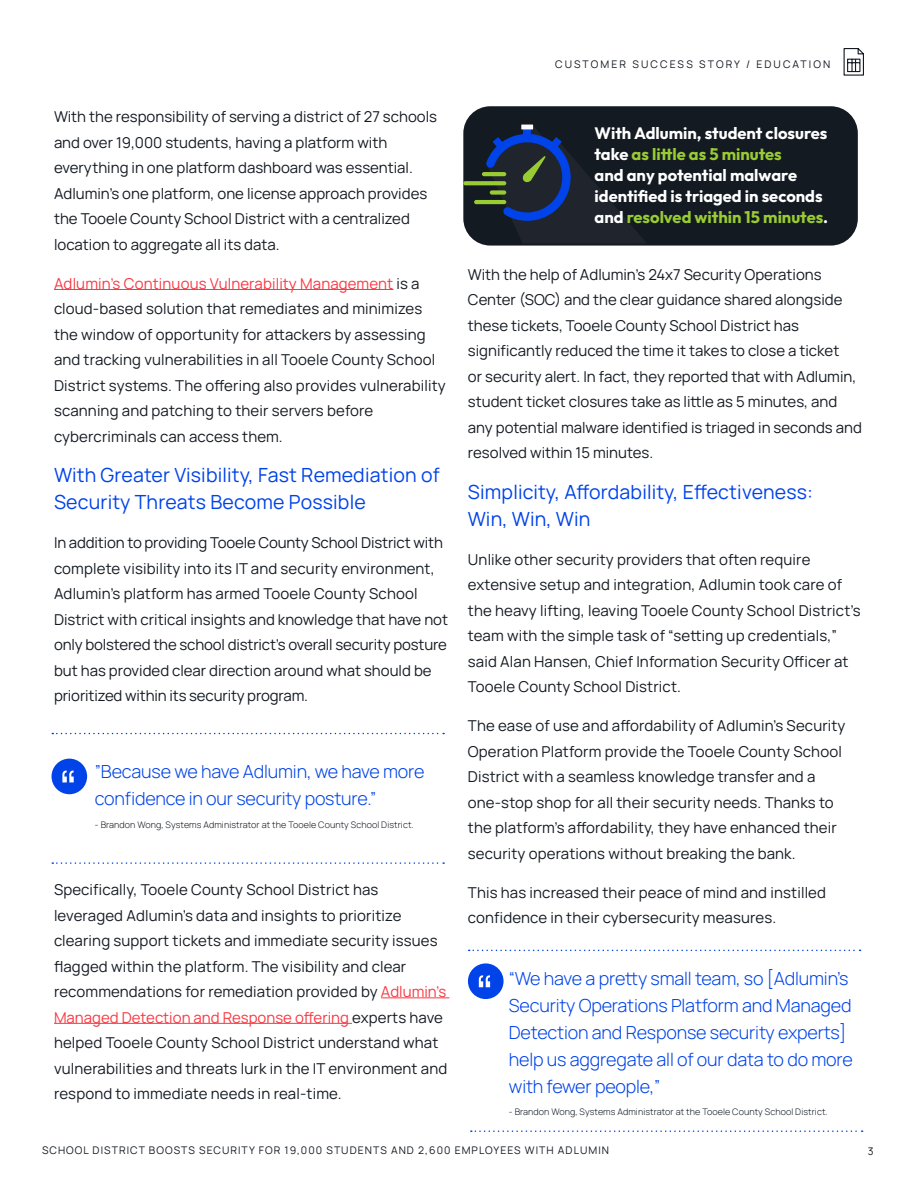
<style>
.page{position:relative;width:918px;height:1188px;background:#fff}
.page>*{position:absolute;margin:0;border:0;box-sizing:border-box;transform-origin:0 0}
.t1{font:300 60.75px "Manrope";color:#fff}
.t2{font:19.5px/27px "Manrope";letter-spacing:.01em;color:#0043e8}
.t3{font:300 18px/27px "Manrope";letter-spacing:-.01em;color:#0043e8}
.t4{font:700 16.5px/21px "Outfit";color:#fff}
.t5{font:15px/25.5px "Manrope";letter-spacing:.005em;color:#141a22}
.t6{font:10.5px "Manrope";letter-spacing:.1em;color:#141a22}
.t7{font:10.5px "Manrope";letter-spacing:.2em;color:#141a22}
.t8{font:300 9px "Manrope";letter-spacing:.01em;color:#141a22}
.s1{color:#f93943}
.s2{color:#9c3}
</style>
<div class="page">
<svg style="left:843px;top:48px;width:21px;height:28px"></svg>
<hr style="left:54px;top:289px;width:339px;height:1px;background:#f93943">
<div style="left:52px;top:759px;width:35px;height:35px;background:#0043e8;border-radius:50%"></div>
<svg style="left:52px;top:733px;width:392px;height:1px"></svg>
<svg style="left:52px;top:862px;width:392px;height:2px"></svg>
<hr style="left:381px;top:998px;width:68px;height:1px;background:#f93943">
<hr style="left:54px;top:1023px;width:298px;height:1px;background:#f93943">
<div style="left:463px;top:106px;width:395px;height:140px;background:#141a22;border-radius:27px"></div>
<hr style="left:482px;top:172px;width:24px;height:4px;background:#9c3;border-radius:2px">
<svg style="left:463px;top:181px;width:43px;height:4px"></svg>
<hr style="left:474px;top:200px;width:32px;height:4px;background:#9c3;border-radius:2px">
<svg style="left:486px;top:125px;width:160px;height:118px"></svg>
<div style="left:468px;top:963px;width:36px;height:36px;background:#0043e8;border-radius:50%"></div>
<svg style="left:469px;top:950px;width:392px;height:1px"></svg>
<svg style="left:471px;top:1130px;width:392px;height:2px"></svg>
<p class="t5" style="left:54px;top:103px;width:385px">With the responsibility of serving a district of 27 schools and over 19,000 students, having a platform with everything in one platform dashboard was essential.<br>Adlumin’s one platform, one license approach provides the Tooele County School District with a centralized location to aggregate all its data.</p>
<p class="t5" style="left:54px;top:270px;width:393px"><span class="s1">Adlumin’s Continuous Vulnerability Management</span> is a cloud-based solution that remediates and minimizes the window of opportunity for attackers by assessing and tracking vulnerabilities in all Tooele County School District systems. The offering also provides vulnerability scanning and patching to their servers before cybercriminals can access them.</p>
<h2 class="t2" style="left:54px;top:461px;width:387px">With Greater Visibility, Fast Remediation of<br>Security Threats Become Possible</h2>
<p class="t5" style="left:54px;top:529px;width:396px">In addition to providing Tooele County School District with complete visibility into its IT and security environment, Adlumin’s platform has armed Tooele County School District with critical insights and knowledge that have not only bolstered the school district’s overall security posture but has provided clear direction around what should be prioritized within its security program.</p>
<h1 class="t1" style="left:58px;top:750px;width:23px">“</h1>
<p class="t3" style="left:95px;top:758px;width:331px">”Because we have Adlumin, we have more confidence in our security posture.”</p>
<p class="t8" style="left:95px;top:818px;width:320px">- Brandon Wong, Systems Administrator at the Tooele County School District.</p>
<p class="t5" style="left:54px;top:876px;width:395px">Specifically, Tooele County School District has leveraged Adlumin’s data and insights to prioritize clearing support tickets and immediate security issues flagged within the platform. The visibility and clear recommendations for remediation provided by <span class="s1">Adlumin’s Managed Detection and Response offering</span> experts have helped Tooele County School District understand what vulnerabilities and threats lurk in the IT environment and respond to immediate needs in real-time.</p>
<p class="t7" style="left:555px;top:57px;width:277px">CUSTOMER SUCCESS STORY / EDUCATION</p>
<p class="t4" style="left:595px;top:123px;width:235px">With Adlumin, student closures take <span class="s2">as little as 5 minutes<br></span>and any potential malware identified is triaged in seconds and <span class="s2">resolved within 15 minutes</span>.</p>
<p class="t5" style="left:468px;top:261px;width:395px">With the help of Adlumin’s 24x7 Security Operations Center (SOC) and the clear guidance shared alongside these tickets, Tooele County School District has significantly reduced the time it takes to close a ticket<br>or security alert. In fact, they reported that with Adlumin, student ticket closures take as little as 5 minutes, and any potential malware identified is triaged in seconds and resolved within 15 minutes.</p>
<h2 class="t2" style="left:468px;top:477px;width:347px">Simplicity, Affordability, Effectiveness:<br>Win, Win, Win</h2>
<p class="t5" style="left:468px;top:546px;width:394px">Unlike other security providers that often require extensive setup and integration, Adlumin took care of the heavy lifting, leaving Tooele County School District’s team with the simple task of “setting up credentials,” said Alan Hansen, Chief Information Security Officer at Tooele County School District.</p>
<p class="t5" style="left:468px;top:713px;width:379px">The ease of use and affordability of Adlumin’s Security Operation Platform provide the Tooele County School District with a seamless knowledge transfer and a one-stop shop for all their security needs. Thanks to the platform’s affordability, they have enhanced their security operations without breaking the bank.</p>
<p class="t5" style="left:468px;top:879px;width:360px">This has increased their peace of mind and instilled confidence in their cybersecurity measures.</p>
<h1 class="t1" style="left:474px;top:955px;width:23px">“</h1>
<p class="t3" style="left:509px;top:964px;width:345px">“We have a pretty small team, so [Adlumin’s Security Operations Platform and Managed Detection and Response security experts] help us aggregate all of our data to do more with fewer people,”</p>
<p class="t8" style="left:509px;top:1106px;width:320px">- Brandon Wong, Systems Administrator at the Tooele County School District.</p>
<p class="t6" style="left:42px;top:1143px;width:569px">SCHOOL DISTRICT BOOSTS SECURITY FOR 19,000 STUDENTS AND 2,600 EMPLOYEES WITH ADLUMIN</p>
<p class="t6" style="left:868px;top:1144px;width:7px">3</p>
</div>
